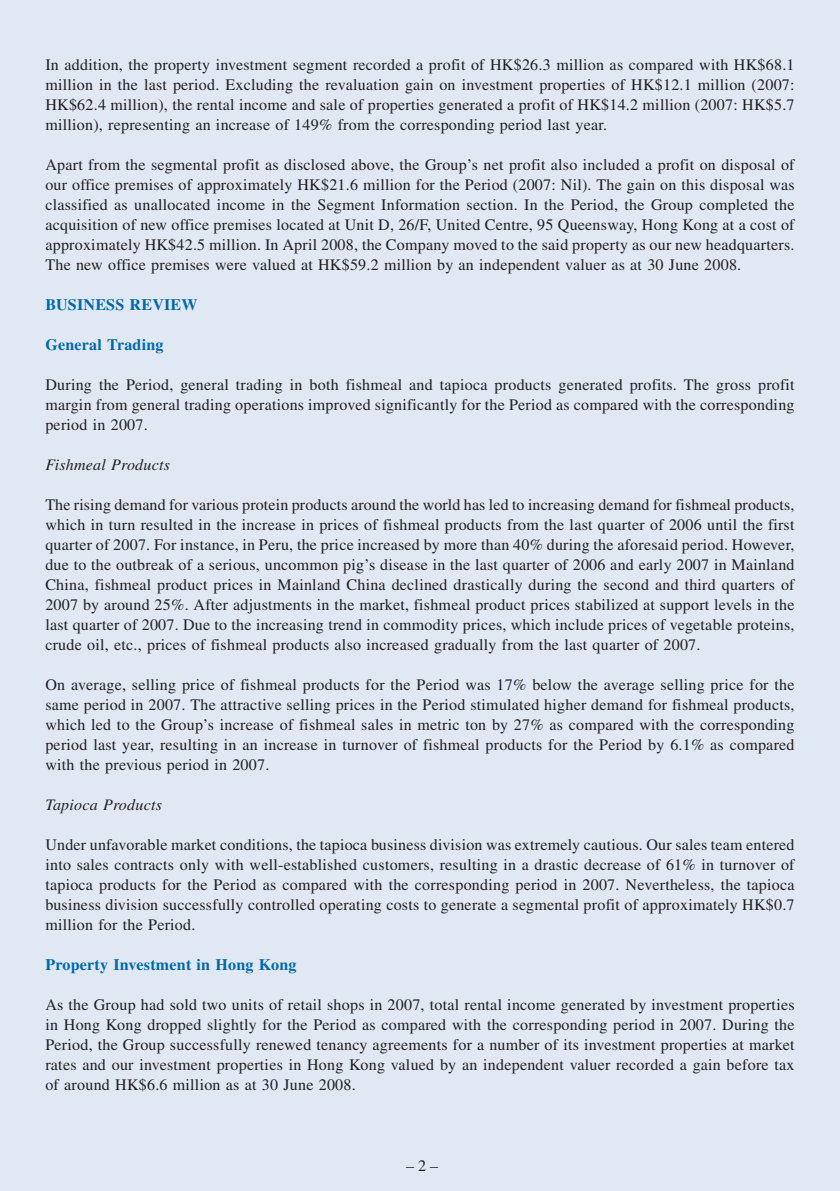
<style>
.page{position:relative;width:840px;height:1191px;background:#fff}
.page>*{position:absolute;margin:0;border:0;box-sizing:border-box;transform-origin:0 0}
.t1{font:16px/20px "Times";letter-spacing:.015em;color:#231f20;text-align:justify}
.t2{font:700 16px "Times";letter-spacing:.015em;color:#0068a9}
.t3{font:italic 16px "Times";letter-spacing:.015em;color:#231f20}
</style>
<div class="page">
<div style="left:0;top:0;width:839px;height:1191px;background:#dfe8f3"></div>
<p class="t1" style="left:45px;top:56px;width:750px">In addition, the property investment segment recorded a profit of HK$26.3 million as compared with HK$68.1 million in the last period. Excluding the revaluation gain on investment properties of HK$12.1 million (2007:<br>HK$62.4 million), the rental income and sale of properties generated a profit of HK$14.2 million (2007: HK$5.7 million), representing an increase of 149% from the corresponding period last year.</p>
<p class="t1" style="left:45px;top:156px;width:750px">Apart from the segmental profit as disclosed above, the Group’s net profit also included a profit on disposal of our office premises of approximately HK$21.6 million for the Period (2007: Nil). The gain on this disposal was classified as unallocated income in the Segment Information section. In the Period, the Group completed the acquisition of new office premises located at Unit D, 26/F, United Centre, 95 Queensway, Hong Kong at a cost of approximately HK$42.5 million. In April 2008, the Company moved to the said property as our new headquarters.<br>The new office premises were valued at HK$59.2 million by an independent valuer as at 30 June 2008.</p>
<p class="t2" style="left:45px;top:299px;width:154px">BUSINESS REVIEW</p>
<p class="t2" style="left:45px;top:339px;width:120px">General Trading</p>
<p class="t1" style="left:45px;top:376px;width:750px">During the Period, general trading in both fishmeal and tapioca products generated profits. The gross profit margin from general trading operations improved significantly for the Period as compared with the corresponding period in 2007.</p>
<p class="t3" style="left:45px;top:459px;width:126px">Fishmeal Products</p>
<p class="t1" style="left:45px;top:496px;width:750px">The rising demand for various protein products around the world has led to increasing demand for fishmeal products, which in turn resulted in the increase in prices of fishmeal products from the last quarter of 2006 until the first quarter of 2007. For instance, in Peru, the price increased by more than 40% during the aforesaid period. However, due to the outbreak of a serious, uncommon pig’s disease in the last quarter of 2006 and early 2007 in Mainland China, fishmeal product prices in Mainland China declined drastically during the second and third quarters of 2007 by around 25%. After adjustments in the market, fishmeal product prices stabilized at support levels in the last quarter of 2007. Due to the increasing trend in commodity prices, which include prices of vegetable proteins, crude oil, etc., prices of fishmeal products also increased gradually from the last quarter of 2007.</p>
<p class="t1" style="left:45px;top:676px;width:750px">On average, selling price of fishmeal products for the Period was 17% below the average selling price for the same period in 2007. The attractive selling prices in the Period stimulated higher demand for fishmeal products, which led to the Group’s increase of fishmeal sales in metric ton by 27% as compared with the corresponding period last year, resulting in an increase in turnover of fishmeal products for the Period by 6.1% as compared with the previous period in 2007.</p>
<p class="t3" style="left:45px;top:799px;width:118px">Tapioca Products</p>
<p class="t1" style="left:45px;top:836px;width:750px">Under unfavorable market conditions, the tapioca business division was extremely cautious. Our sales team entered into sales contracts only with well-established customers, resulting in a drastic decrease of 61% in turnover of tapioca products for the Period as compared with the corresponding period in 2007. Nevertheless, the tapioca business division successfully controlled operating costs to generate a segmental profit of approximately HK$0.7 million for the Period.</p>
<p class="t2" style="left:45px;top:959px;width:252px">Property Investment in Hong Kong</p>
<p class="t1" style="left:45px;top:996px;width:750px">As the Group had sold two units of retail shops in 2007, total rental income generated by investment properties in Hong Kong dropped slightly for the Period as compared with the corresponding period in 2007. During the Period, the Group successfully renewed tenancy agreements for a number of its investment properties at market rates and our investment properties in Hong Kong valued by an independent valuer recorded a gain before tax of around HK$6.6 million as at 30 June 2008.</p>
<p class="t1" style="left:406px;top:1157px;width:33px">– 2 –</p>
</div>
